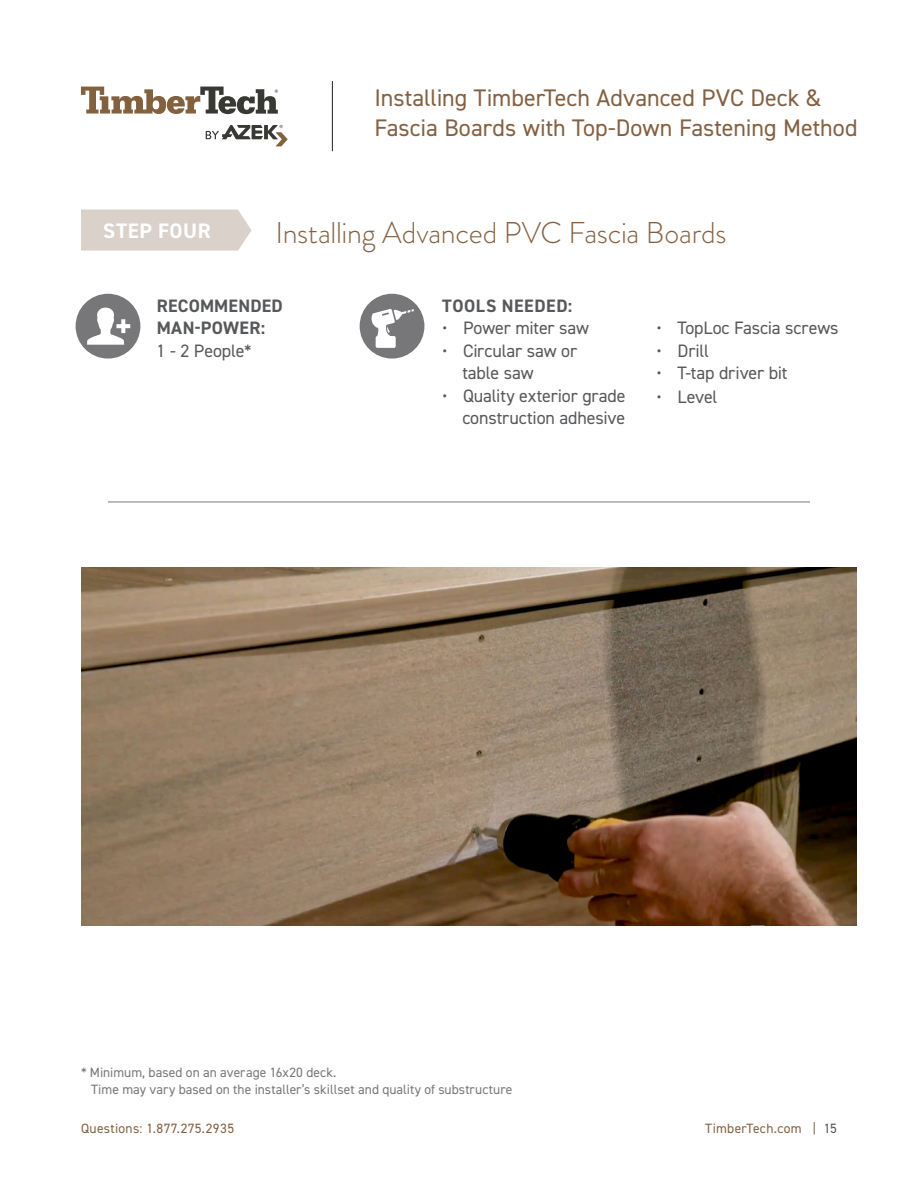
<style>
.page{position:relative;width:918px;height:1188px;background:#fff}
.page>*{position:absolute;margin:0;border:0;box-sizing:border-box;transform-origin:0 0}
.t1{font:300 30px "Brandon Grotesque";letter-spacing:-.01em;color:#846042}
.t2{font:24px/30.2px "DIN2014";color:#846042}
.t3{font:700 21px "DIN2014";letter-spacing:.025em;color:#fff}
.t4{font:18px/22.5px "DIN2014";letter-spacing:-.01em;color:#57585a}
.t5{font:700 18px/22.5px "DIN2014";letter-spacing:.02em;color:#57585a}
.t6{font:13.5px/16.5px "DIN2014";color:#77777a}
.t7{font:13.5px "DIN2014";letter-spacing:.025em;color:#846042}
.s1{color:#57585a}
</style>
<div class="page">
<svg style="left:81px;top:87px;width:197px;height:27px"></svg>
<svg style="left:206px;top:125px;width:82px;height:21px"></svg>
<hr style="left:332px;top:81px;width:1px;height:70px;background:#231f20">
<img style="left:81px;top:567px;width:775px;height:358px">
<hr style="left:108px;top:502px;width:702px;height:1px;background:#77777a">
<div style="left:81px;top:210px;width:170px;height:41px;background:#dad1cb"></div>
<div style="left:76px;top:294px;width:64px;height:65px;background:#77777a;border-radius:50%"></div>
<svg style="left:87px;top:308px;width:43px;height:37px"></svg>
<div style="left:360px;top:294px;width:64px;height:65px;background:#77777a;border-radius:50%"></div>
<svg style="left:371px;top:309px;width:43px;height:39px"></svg>
<h2 class="t2" style="left:375px;top:82px;width:484px">Installing TimberTech Advanced PVC Deck &amp;<br>Fascia Boards with Top-Down Fastening Method</h2>
<p class="t3" style="left:103px;top:217px;width:109px">STEP FOUR</p>
<h1 class="t1" style="left:275px;top:212px;width:453px">Installing Advanced PVC Fascia Boards</h1>
<p class="t5" style="left:157px;top:294px;width:128px">RECOMMENDED<br>MAN-POWER:</p>
<p class="t4" style="left:157px;top:339px;width:97px">1 - 2 People*</p>
<p class="t5" style="left:442px;top:294px;width:132px">TOOLS NEEDED:</p>
<p class="t4" style="left:442px;top:316px;width:148px">• Power miter saw</p>
<p class="t4" style="left:462px;top:339px;width:116px;text-indent:-20px">• Circular saw or table saw</p>
<p class="t4" style="left:442px;top:384px;width:185px;text-align:right">• Quality exterior grade construction adhesive</p>
<p class="t4" style="left:657px;top:316px;width:184px">• TopLoc Fascia screws</p>
<p class="t4" style="left:657px;top:339px;width:54px">• Drill</p>
<p class="t4" style="left:657px;top:361px;width:133px">• T-tap driver bit</p>
<p class="t4" style="left:657px;top:385px;width:62px">• Level</p>
<p class="t6" style="left:91px;top:1064px;width:423px;text-indent:-10px">* Minimum, based on an average 16x20 deck.<br>Time may vary based on the installer’s skillset and quality of substructure</p>
<p class="t7" style="left:81px;top:1120px;width:155px">Questions: 1.877.275.2935</p>
<p class="t7" style="left:705px;top:1120px;width:133px">TimberTech.com | <span class="s1">15</span></p>
</div>
